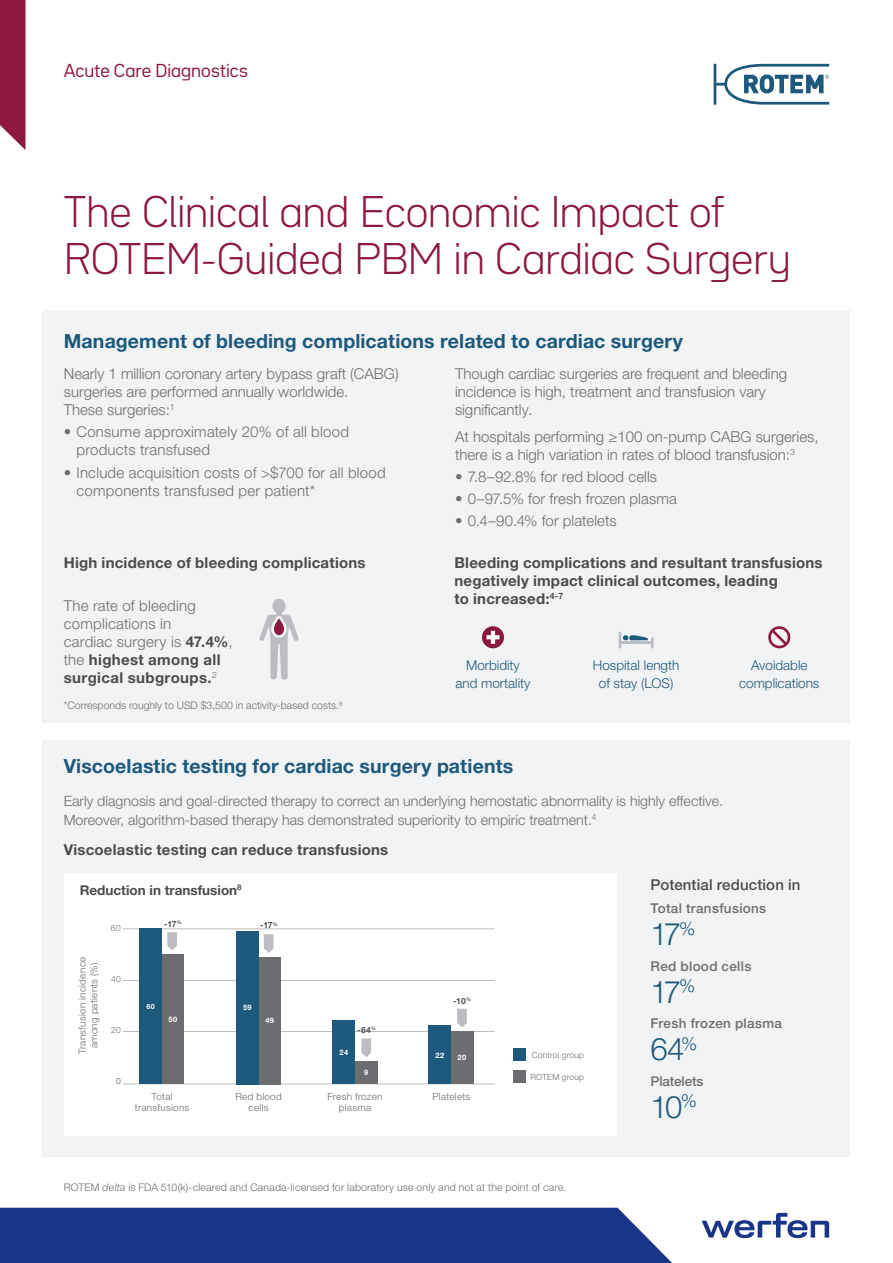
<style>
.page{position:relative;width:893px;height:1263px;background:#fff}
.page>*{position:absolute;margin:0;border:0;box-sizing:border-box;transform-origin:0 0}
.t1{font:300 39px/46.8px "Bw Seido Raw";letter-spacing:-.01em;color:#8c1841}
.t2{font:300 31.05px "Helvetica Neue LT Pro";letter-spacing:-.11em;color:#1c597c}
.t3{font:700 19.5px "Helvetica Neue LT Pro";letter-spacing:.005em;color:#1c597c}
.t4{font:16.5px "Bw Seido Raw";color:#8c1841}
.BODY_COPY{font:300 15px/18px "Helvetica Neue LT Pro";color:#6c6d70}
.t5{font:700 15px/18px "Helvetica Neue LT Pro";letter-spacing:.015em;color:#4b4c4d}
.t6{font:500 15px "Helvetica Neue LT Pro";letter-spacing:.01em;color:#4b4c4d}
.BODY_COPY-2{font:300 14.25px/19.5px "Helvetica Neue LT Pro";color:#6c6d70}
.BODY_COPY-3{font:300 13.5px/18px "Helvetica Neue LT Pro";color:#1c597c;text-align:center}
.t7{font:500 13.5px "Helvetica Neue LT Pro";letter-spacing:.025em;color:#6c6d70}
.GRAPH_TITLE{font:700 13.5px "Helvetica Neue LT Pro";color:#4b4c4d}
.t8{font:500 13.5px "Helvetica Neue LT Pro";letter-spacing:-.01em;color:#6c6d70}
.FINE_PRINT{font:300 10.5px "Helvetica Neue LT Pro";letter-spacing:.01em;color:#6c6d70}
.t9{font:300 9.9px/11.2px "Helvetica Neue LT Pro";letter-spacing:.03em;color:#6c6d70;text-align:center}
.t10{font:300 8.55px "Helvetica Neue LT Pro";letter-spacing:.02em;color:#6c6d70}
.t11{font:700 8.55px "Helvetica Neue LT Pro";letter-spacing:-.005em;color:#4b4c4d}
.t12{font:300 8.55px "Helvetica Neue LT Pro";color:#4b4c4d}
.t13{font:700 7.5px "Helvetica Neue LT Pro";letter-spacing:.05em;color:#fff}
.t14{font:700 7.05px "Helvetica Neue LT Pro";color:#fff}
.s1{font-weight:700;color:#4b4c4d}
.s2{font-style:italic}
</style>
<div class="page">
<div style="left:43px;top:740px;width:807px;height:417px;background:#f2f3f4"></div>
<div style="left:43px;top:310px;width:807px;height:413px;background:#f2f3f4"></div>
<svg style="left:702px;top:1213px;width:127px;height:25px"></svg>
<div style="left:0;top:1208px;width:672px;height:55px;background:#1a3588"></div>
<div style="left:64px;top:873px;width:552px;height:262px;background:#fff"></div>
<div style="left:513px;top:1049px;width:13px;height:12px;background:#1c597c"></div>
<div style="left:513px;top:1070px;width:13px;height:13px;background:#6c6d70"></div>
<hr style="left:123px;top:1084px;width:372px;height:1px;background:#bcbdc0">
<hr style="left:123px;top:1031px;width:372px;height:1px;background:#bcbdc0">
<hr style="left:123px;top:980px;width:372px;height:1px;background:#bcbdc0">
<hr style="left:123px;top:928px;width:372px;height:1px;background:#bcbdc0">
<div style="left:162px;top:954px;width:22px;height:130px;background:#6c6d70"></div>
<svg style="left:167px;top:932px;width:10px;height:18px"></svg>
<div style="left:140px;top:929px;width:22px;height:155px;background:#1c597c"></div>
<div style="left:259px;top:957px;width:22px;height:127px;background:#6c6d70"></div>
<svg style="left:264px;top:934px;width:9px;height:19px"></svg>
<div style="left:236px;top:931px;width:23px;height:153px;background:#1c597c"></div>
<svg style="left:361px;top:1038px;width:10px;height:19px"></svg>
<div style="left:333px;top:1020px;width:22px;height:64px;background:#1c597c"></div>
<div style="left:355px;top:1061px;width:22px;height:23px;background:#6c6d70"></div>
<div style="left:451px;top:1031px;width:22px;height:53px;background:#6c6d70"></div>
<svg style="left:457px;top:1009px;width:10px;height:18px"></svg>
<div style="left:429px;top:1025px;width:22px;height:59px;background:#1c597c"></div>
<svg style="left:259px;top:599px;width:40px;height:80px"></svg>
<svg style="left:619px;top:632px;width:35px;height:16px"></svg>
<div style="left:482px;top:626px;width:22px;height:22px;background:#8c1841;border-radius:50%"></div>
<svg style="left:486px;top:631px;width:13px;height:13px"></svg>
<svg style="left:768px;top:626px;width:22px;height:22px"></svg>
<svg style="left:714px;top:64px;width:115px;height:41px"></svg>
<svg style="left:0;top:0;width:26px;height:150px;background:#972f53"></svg>
<p class="t4" style="left:64px;top:60px;width:186px">Acute Care Diagnostics</p>
<p class="t1" style="left:64px;top:188px;width:729px">The Clinical and Economic Impact of<br>ROTEM-Guided PBM in Cardiac Surgery</p>
<p class="t3" style="left:64px;top:329px;width:621px">Management of bleeding complications related to cardiac surgery</p>
<p class="BODY_COPY" style="left:64px;top:364px;width:336px">Nearly 1 million coronary artery bypass graft (CABG) surgeries are performed annually worldwide.<br>These surgeries:<sup>1</sup></p>
<p class="BODY_COPY" style="left:76px;top:423px;width:274px;text-indent:-13px">• Consume approximately 20% of all blood products transfused</p>
<p class="BODY_COPY" style="left:76px;top:463px;width:311px;text-indent:-13px">• Include acquisition costs of &gt;$700 for all blood components transfused per patient*</p>
<p class="BODY_COPY" style="left:455px;top:364px;width:334px">Though cardiac surgeries are frequent and bleeding incidence is high, treatment and transfusion vary significantly.</p>
<p class="BODY_COPY" style="left:455px;top:427px;width:365px">At hospitals performing ≥100 on-pump CABG surgeries, there is a high variation in rates of blood transfusion:<sup>3</sup></p>
<p class="BODY_COPY" style="left:455px;top:467px;width:204px">• 7.8–92.8% for red blood cells</p>
<p class="BODY_COPY" style="left:455px;top:489px;width:223px">• 0–97.5% for fresh frozen plasma</p>
<p class="BODY_COPY" style="left:455px;top:512px;width:163px">• 0.4–90.4% for platelets</p>
<p class="t5" style="left:64px;top:553px;width:303px">High incidence of bleeding complications</p>
<p class="BODY_COPY" style="left:64px;top:596px;width:170px">The rate of bleeding complications in<br>cardiac surgery is <span class="s1">47.4%</span>, the <span class="s1">highest among all surgical subgroups.</span><sup>2</sup></p>
<p class="FINE_PRINT" style="left:64px;top:699px;width:280px">*Corresponds roughly to USD $3,500 in activity-based costs.<sup>8</sup></p>
<p class="t5" style="left:454px;top:553px;width:370px">Bleeding complications and resultant transfusions negatively impact clinical outcomes, leading<br>to increased:<sup>4-7</sup></p>
<p class="BODY_COPY-3" style="left:455px;top:656px;width:77px">Morbidity and mortality</p>
<p class="BODY_COPY-3" style="left:593px;top:656px;width:88px">Hospital length of stay (LOS)</p>
<p class="BODY_COPY-3" style="left:739px;top:656px;width:82px">Avoidable complications</p>
<p class="t3" style="left:64px;top:754px;width:451px">Viscoelastic testing for cardiac surgery patients</p>
<p class="BODY_COPY-2" style="left:64px;top:790px;width:661px">Early diagnosis and goal-directed therapy to correct an underlying hemostatic abnormality is highly effective.<br>Moreover, algorithm-based therapy has demonstrated superiority to empiric treatment.<sup>4</sup></p>
<p class="t5" style="left:64px;top:840px;width:326px">Viscoelastic testing can reduce transfusions</p>
<p class="GRAPH_TITLE" style="left:80px;top:881px;width:163px">Reduction in transfusion<sup>8</sup></p>
<p class="t10" style="left:111px;top:923px;width:11px">60</p>
<p class="t11" style="left:164px;top:918px;width:19px">-17<sup>%</sup></p>
<p class="t11" style="left:260px;top:920px;width:19px">-17<sup>%</sup></p>
<p class="t9" style="left:76px;top:1054px;width:99px;line-height:11.9px;rotate:-90deg">Transfusion incidence among patients (%)</p>
<p class="t10" style="left:111px;top:974px;width:11px">40</p>
<p class="t10" style="left:111px;top:1025px;width:11px">20</p>
<p class="t12" style="left:116px;top:1076px;width:6px">0</p>
<p class="t14" style="left:147px;top:1002px;width:10px">60</p>
<p class="t13" style="left:169px;top:1014px;width:10px">50</p>
<p class="t13" style="left:243px;top:1003px;width:10px">59</p>
<p class="t13" style="left:265px;top:1016px;width:10px">49</p>
<p class="t9" style="left:135px;top:1090px;width:56px">Total transfusions</p>
<p class="t9" style="left:235px;top:1090px;width:48px">Red blood cells</p>
<p class="t13" style="left:339px;top:1047px;width:10px">24</p>
<p class="t11" style="left:357px;top:1024px;width:20px">-64<sup>%</sup></p>
<p class="t13" style="left:364px;top:1068px;width:6px">9</p>
<p class="t9" style="left:327px;top:1090px;width:56px">Fresh frozen plasma</p>
<p class="t11" style="left:453px;top:995px;width:19px">-10<sup>%</sup></p>
<p class="t13" style="left:436px;top:1050px;width:10px">22</p>
<p class="t13" style="left:458px;top:1053px;width:10px">20</p>
<p class="t9" style="left:432px;top:1090px;width:39px">Platelets</p>
<p class="t10" style="left:532px;top:1050px;width:54px">Control group</p>
<p class="t10" style="left:530px;top:1072px;width:55px">ROTEM group</p>
<p class="FINE_PRINT" style="left:64px;top:1180px;width:504px">ROTEM <span class="s2">delta</span> is FDA 510(k)-cleared and Canada-licensed for laboratory use only and not at the point of care.</p>
<p class="t6" style="left:651px;top:876px;width:151px">Potential reduction in</p>
<p class="t7" style="left:651px;top:900px;width:117px">Total transfusions</p>
<p class="t2" style="left:651px;top:915px;width:46px">17<sup>%</sup></p>
<p class="t7" style="left:651px;top:958px;width:102px">Red blood cells</p>
<p class="t2" style="left:651px;top:972px;width:46px">17<sup>%</sup></p>
<p class="t7" style="left:651px;top:1015px;width:133px">Fresh frozen plasma</p>
<p class="t2" style="left:651px;top:1030px;width:48px">64<sup>%</sup></p>
<p class="t8" style="left:651px;top:1073px;width:54px">Platelets</p>
<p class="t2" style="left:651px;top:1087px;width:48px">10<sup>%</sup></p>
</div>
